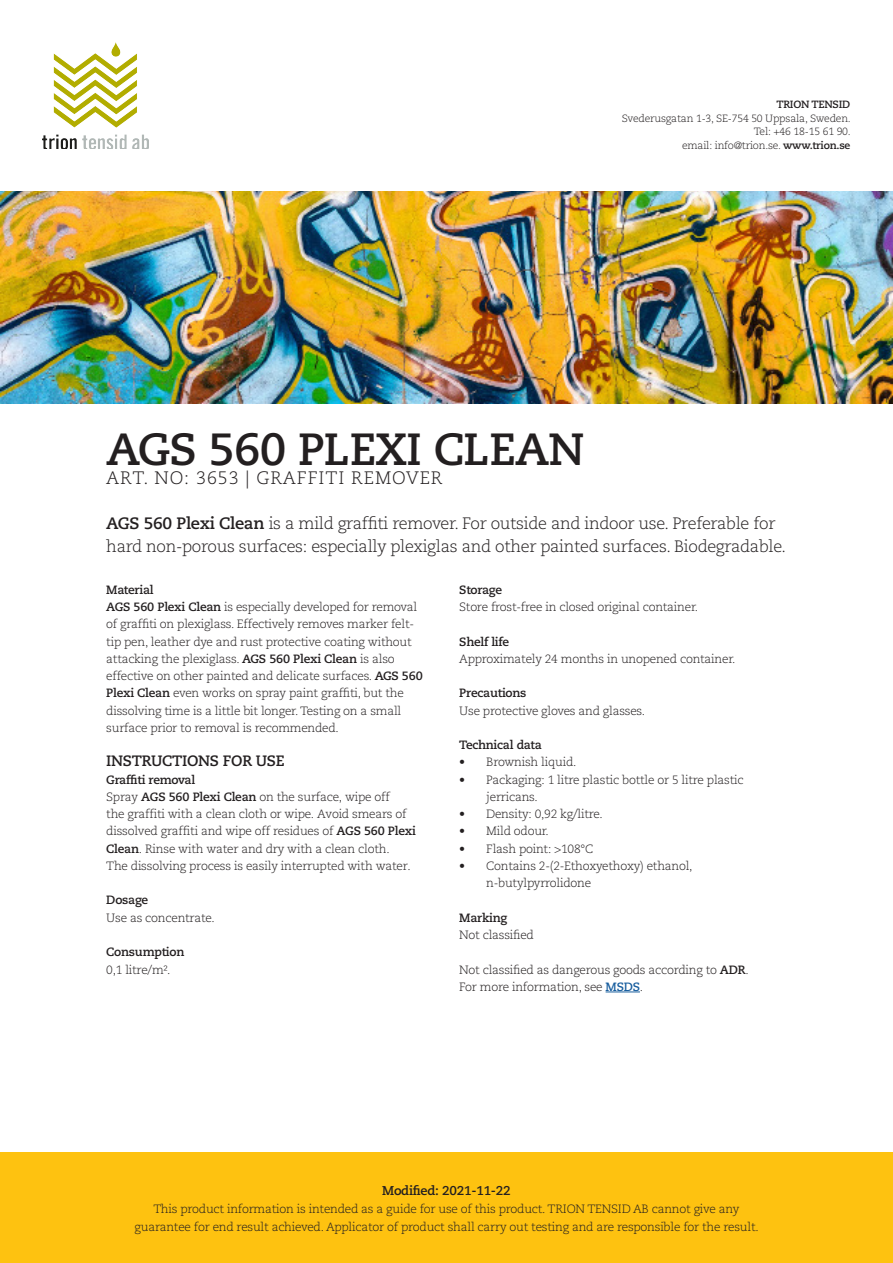
<style>
.page{position:relative;width:893px;height:1263px;background:#fff}
.page>*{position:absolute;margin:0;border:0;box-sizing:border-box;transform-origin:0 0}
.Rubrik{font:700 45px "Caecilia LT Std";letter-spacing:-.02em;color:#231f20}
.Rubrik-2{font:300 18px "Caecilia LT Std";letter-spacing:.05em;color:#231f20}
.Ingress{font:300 16.5px/22.5px "Caecilia LT Std";letter-spacing:-.02em;color:#231f20}
.Rubrik_3{font:700 15px "Caecilia LT Std";letter-spacing:-.02em;color:#231f20}
.t1{font:700 12.75px "Caecilia LT Std";letter-spacing:-.02em;color:#231f20}
.Rubrik_3-2{font:300 12px/17.2px "Caecilia LT Std";letter-spacing:-.02em;color:#231f20}
.Brödtext{font:300 12px/17.2px "Caecilia LT Std";letter-spacing:-.02em;color:#231f20}
.Rubrik_3-3{font:700 12px "Caecilia LT Std";letter-spacing:-.02em;color:#231f20}
.t2{font:300 10.5px "Caecilia LT Std";letter-spacing:-.02em;color:#231f20}
.t3{font:700 10.5px "Caecilia LT Std";letter-spacing:-.02em;color:#231f20}
.s1{font-weight:700}
.s2{font-weight:700;color:#175d9e}
</style>
<div class="page">
<div style="left:0;top:1152px;width:893px;height:111px;background:#fec210"></div>
<img style="left:0;top:191px;width:893px;height:213px">
<img style="left:43px;top:43px;width:106px;height:106px">
<hr style="left:606px;top:992px;width:34px;height:1px;background:#175d9e">
<p class="t3" style="left:776px;top:98px;width:76px">TRION TENSID</p>
<p class="t2" style="left:622px;top:112px;width:231px">Svederusgatan 1-3, SE-754 50 Uppsala, Sweden.</p>
<p class="t2" style="left:754px;top:126px;width:99px">Tel: +46 18-15 61 90.</p>
<p class="t2" style="left:682px;top:139px;width:170px">email: info@trion.se. <span class="s1">www.trion.se</span></p>
<p class="Rubrik" style="left:106px;top:423px;width:479px">AGS 560 PLEXI CLEAN</p>
<p class="Rubrik-2" style="left:106px;top:468px;width:338px">ART. NO: 3653 | GRAFFITI REMOVER</p>
<p class="Ingress" style="left:106px;top:513px;width:681px"><span class="s1">AGS 560 Plexi Clean</span> is a mild graffiti remover. For outside and indoor use. Preferable for hard non-porous surfaces: especially plexiglas and other painted surfaces. Biodegradable.</p>
<p class="Rubrik_3-3" style="left:106px;top:583px;width:49px">Material</p>
<p class="Rubrik_3-2" style="left:106px;top:599px;width:318px"><span class="s1">AGS 560 Plexi Clean</span> is especially developed for removal of graffiti on plexiglass. Effectively removes marker felt&shy;tip pen, leather dye and rust protective coating without attacking the plexiglass. <span class="s1">AGS 560 Plexi Clean</span> is also effective on other painted and delicate surfaces. <span class="s1">AGS 560<br>Plexi Clean</span> even works on spray paint graffiti, but the dissolving time is a little bit longer. Testing on a small surface prior to removal is recommended.</p>
<p class="Rubrik_3" style="left:106px;top:752px;width:180px">INSTRUCTIONS FOR USE</p>
<p class="Rubrik_3-3" style="left:106px;top:772px;width:90px">Graffiti removal</p>
<p class="Brödtext" style="left:106px;top:788px;width:311px">Spray <span class="s1">AGS 560 Plexi Clean</span> on the surface, wipe off<br>the graffiti with a clean cloth or wipe. Avoid smears of dissolved graffiti and wipe off residues of <span class="s1">AGS 560 Plexi Clean</span>. Rinse with water and dry with a clean cloth.</p>
<p class="Brödtext" style="left:106px;top:857px;width:306px">The dissolving process is easily interrupted with water.</p>
<p class="Rubrik_3-3" style="left:106px;top:893px;width:44px">Dosage</p>
<p class="Brödtext" style="left:106px;top:909px;width:110px">Use as concentrate.</p>
<p class="Rubrik_3-3" style="left:106px;top:945px;width:80px">Consumption</p>
<p class="Brödtext" style="left:106px;top:961px;width:66px">0,1 litre/m².</p>
<p class="Rubrik_3-3" style="left:459px;top:583px;width:44px">Storage</p>
<p class="Brödtext" style="left:459px;top:599px;width:240px">Store frost-free in closed original container.</p>
<p class="Rubrik_3-3" style="left:459px;top:634px;width:51px">Shelf life</p>
<p class="Brödtext" style="left:459px;top:650px;width:278px">Approximately 24 months in unopened container.</p>
<p class="Rubrik_3-3" style="left:459px;top:686px;width:69px">Precautions</p>
<p class="Brödtext" style="left:459px;top:702px;width:187px">Use protective gloves and glasses.</p>
<p class="Rubrik_3-3" style="left:459px;top:738px;width:84px">Technical data</p>
<p class="Rubrik_3-2" style="left:459px;top:754px;width:119px">• Brownish liquid.</p>
<p class="Rubrik_3-2" style="left:486px;top:771px;width:259px;text-indent:-27px">• Packaging: 1 litre plastic bottle or 5 litre plastic jerricans.</p>
<p class="Rubrik_3-2" style="left:459px;top:806px;width:145px">• Density: 0,92 kg/litre.</p>
<p class="Rubrik_3-2" style="left:459px;top:823px;width:91px">• Mild odour.</p>
<p class="Rubrik_3-2" style="left:459px;top:840px;width:136px">• Flash point: &gt;108°C</p>
<p class="Rubrik_3-2" style="left:486px;top:857px;width:208px;text-indent:-27px">• Contains 2-(2-Ethoxyethoxy) ethanol, n-butylpyrrolidone</p>
<p class="Rubrik_3-3" style="left:459px;top:910px;width:50px">Marking</p>
<p class="Rubrik_3-2" style="left:459px;top:926px;width:76px">Not classified</p>
<p class="Brödtext" style="left:459px;top:961px;width:291px">Not classified as dangerous goods according to <span class="s1">ADR</span>.</p>
<p class="Brödtext" style="left:459px;top:978px;width:186px">For more information, see <span class="s2">MSDS</span>.</p>
<p class="t1" style="left:382px;top:1183px;width:130px">Modified: 2021-11-22</p>
<p class="Rubrik_3-2" style="left:135px;top:1200px;width:626px;line-height:18px;text-align:center">This product information is intended as a guide for use of this product. TRION TENSID AB cannot give any guarantee for end result achieved. Applicator of product shall carry out testing and are responsible for the result.</p>
</div>
